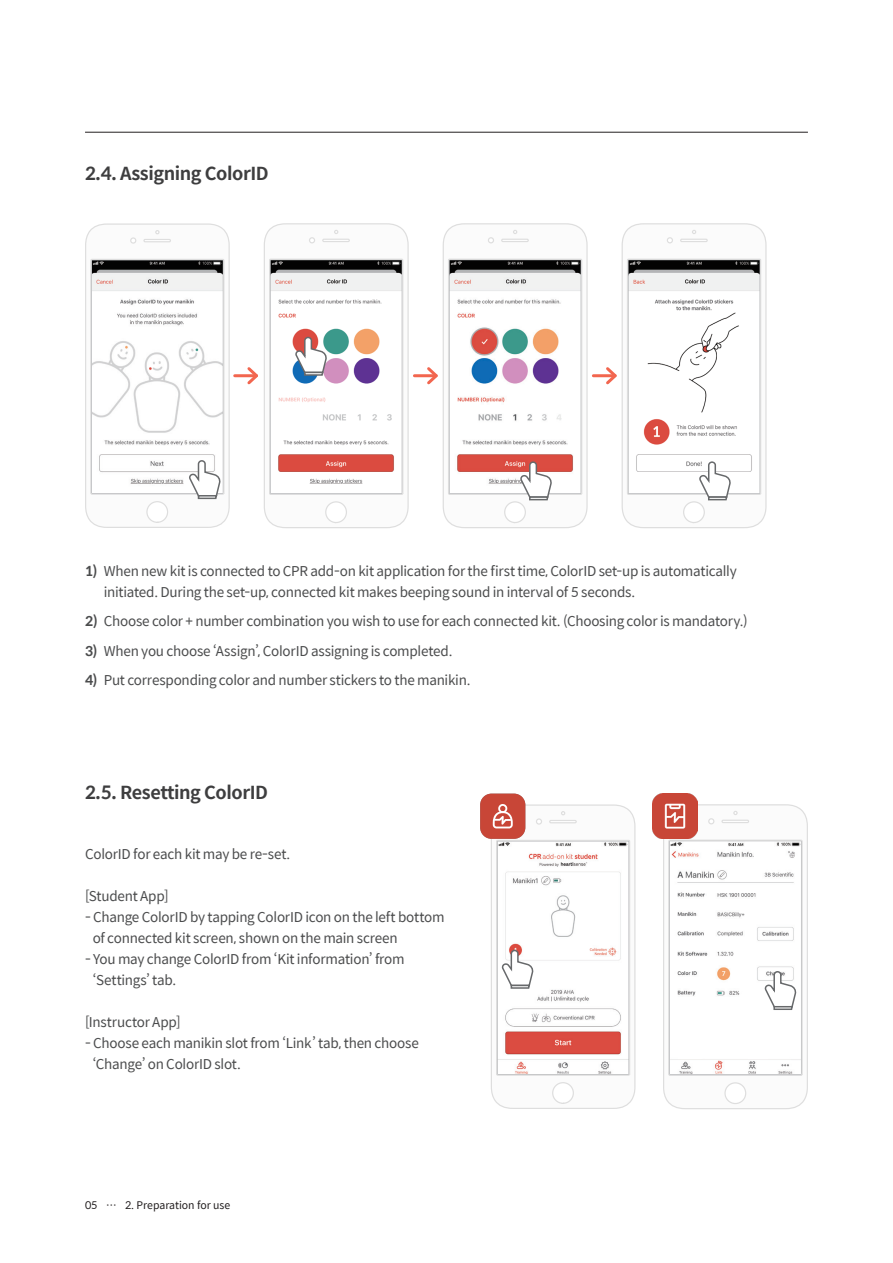
<style>
.page{position:relative;width:893px;height:1263px;background:#fff}
.page>*{position:absolute;margin:0;border:0;box-sizing:border-box;transform-origin:0 0}
.소제목{font:700 18px "Spoqa Han Sans";letter-spacing:-.025em;color:#3e3e3f}
.단락_스타일_2{font:13.5px/21px "Spoqa Han Sans";letter-spacing:-.02em;color:#4b4c4d}
.t1{font:10.5px "Spoqa Han Sans";color:#231f20}
.s1{font-weight:700}
</style>
<div class="page">
<hr style="left:85px;top:132px;width:723px;height:1px;background:#231f20">
<svg style="left:663px;top:804px;width:145px;height:305px"></svg>
<div style="left:480px;top:794px;width:45px;height:45px;background:#c84637;border-radius:11px"></div>
<svg style="left:491px;top:803px;width:144px;height:306px"></svg>
<svg style="left:85px;top:223px;width:145px;height:305px"></svg>
<hr style="left:235px;top:374px;width:22px;height:3px;background:#f2664f">
<svg style="left:245px;top:223px;width:164px;height:305px"></svg>
<hr style="left:414px;top:374px;width:22px;height:3px;background:#f2664f">
<svg style="left:424px;top:223px;width:164px;height:305px"></svg>
<hr style="left:593px;top:374px;width:22px;height:3px;background:#f2664f">
<svg style="left:603px;top:223px;width:163px;height:305px"></svg>
<img style="left:652px;top:794px;width:46px;height:45px">
<p class="소제목" style="left:85px;top:163px;width:185px">2.4. Assigning ColorID</p>
<p class="단락_스타일_2" style="left:104px;top:560px;width:635px;text-indent:-19px"><span class="s1">1)</span> When new kit is connected to CPR add-on kit application for the first time, ColorID set-up is automatically initiated. During the set-up, connected kit makes beeping sound in interval of 5 seconds.</p>
<p class="단락_스타일_2" style="left:85px;top:611px;width:664px"><span class="s1">2)</span> Choose color + number combination you wish to use for each connected kit. (Choosing color is mandatory.)</p>
<p class="단락_스타일_2" style="left:85px;top:640px;width:369px"><span class="s1">3)</span> When you choose ‘Assign’, ColorID assigning is completed.</p>
<p class="단락_스타일_2" style="left:85px;top:670px;width:387px"><span class="s1">4)</span> Put corresponding color and number stickers to the manikin.</p>
<p class="소제목" style="left:85px;top:782px;width:185px">2.5. Resetting ColorID</p>
<p class="단락_스타일_2" style="left:85px;top:844px;width:207px">ColorID for each kit may be re-set.</p>
<p class="단락_스타일_2" style="left:85px;top:886px;width:85px">[Student App]</p>
<p class="단락_스타일_2" style="left:93px;top:907px;width:353px;text-indent:-8px">- Change ColorID by tapping ColorID icon on the left bottom of connected kit screen, shown on the main screen</p>
<p class="단락_스타일_2" style="left:93px;top:949px;width:313px;text-indent:-8px">- You may change ColorID from ‘Kit information’ from ‘Settings’ tab.</p>
<p class="단락_스타일_2" style="left:85px;top:1012px;width:97px">[Instructor App]</p>
<p class="단락_스타일_2" style="left:93px;top:1033px;width:328px;text-indent:-8px">- Choose each manikin slot from ‘Link’ tab, then choose ‘Change’ on ColorID slot.</p>
<p class="t1" style="left:85px;top:1199px;width:147px">05 … 2. Preparation for use</p>
</div>
